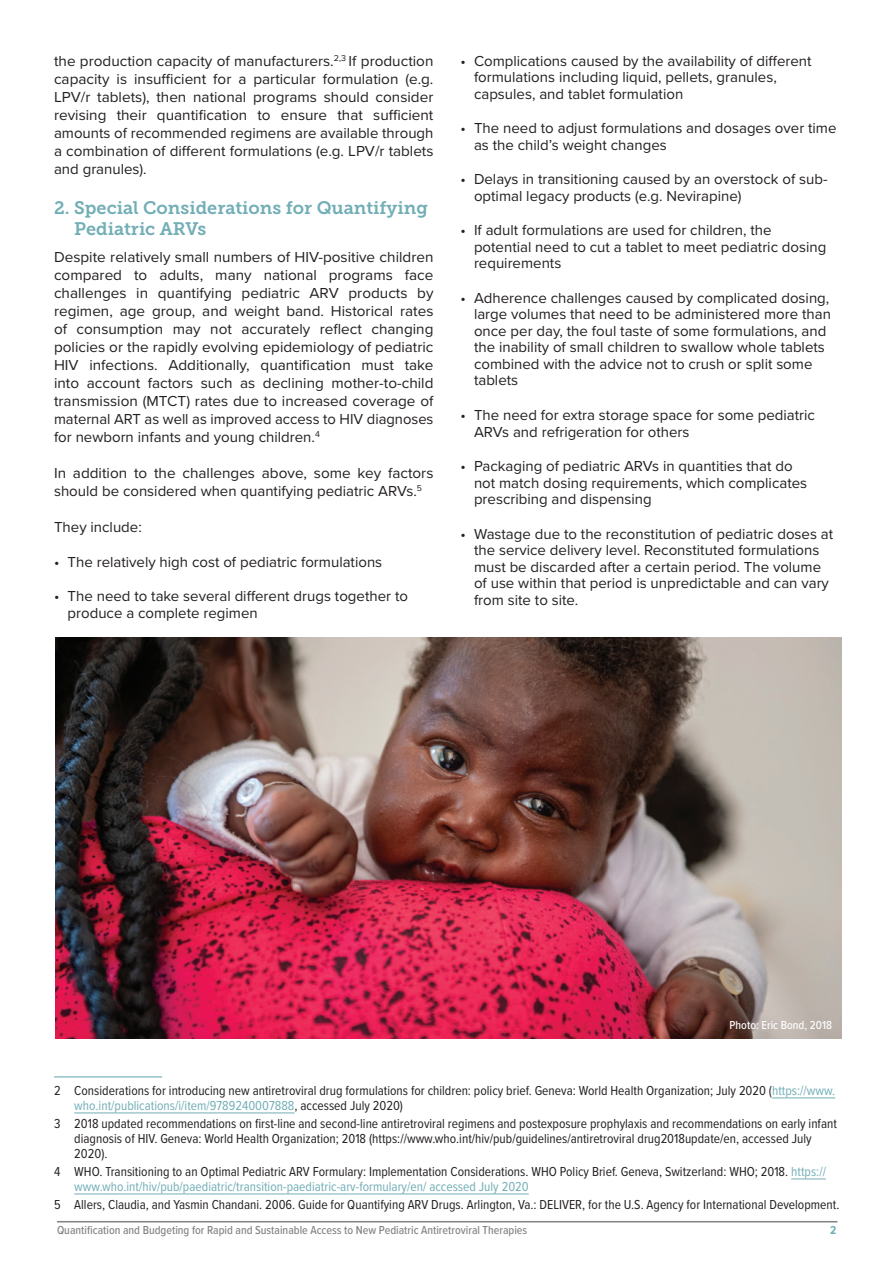
<style>
.page{position:relative;width:894px;height:1263px;background:#fff}
.page>*{position:absolute;margin:0;border:0;box-sizing:border-box;transform-origin:0 0}
.t1{font:18px/21.6px "Museo Slab 700";color:#72aeb6}
.t2{font:15px/16.5px "Proxima Nova";color:#231f20}
.t3{font:13.5px/15px "Proxima Nova Cond";color:#231f20}
.t4{font:500 12px "Proxima Nova Cond";color:#808285}
.t5{font:500 12px "Proxima Nova Cond";color:#fff}
.t6{font:700 12px "Proxima Nova Cond";color:#72aeb6}
.s1{color:#72aeb6}
</style>
<div class="page">
<hr style="left:57px;top:1221px;width:780px;height:1px;background:#808285">
<hr style="left:54px;top:1076px;width:108px;height:1px;background:#72aeb6">
<hr style="left:771px;top:1097px;width:64px;height:1px;background:#72aeb6">
<hr style="left:74px;top:1112px;width:220px;height:1px;background:#72aeb6">
<hr style="left:790px;top:1178px;width:35px;height:1px;background:#72aeb6">
<hr style="left:74px;top:1193px;width:454px;height:1px;background:#72aeb6">
<img style="left:55px;top:637px;width:785px;height:401px">
<p class="t2" style="left:54px;top:51px;width:381px;line-height:18px;text-align:justify">the production capacity of manufacturers.<sup>2,3</sup> If production capacity is insufficient for a particular formulation (e.g.<br>LPV/r tablets), then national programs should consider revising their quantification to ensure that sufficient amounts of recommended regimens are available through a combination of different formulations (e.g. LPV/r tablets and granules).</p>
<p class="t1" style="left:74px;top:197px;width:355px;text-indent:-20px">2. Special Considerations for Quantifying<br>Pediatric ARVs</p>
<p class="t2" style="left:54px;top:247px;width:381px;line-height:18px;text-align:justify">Despite relatively small numbers of HIV-positive children compared to adults, many national programs face challenges in quantifying pediatric ARV products by regimen, age group, and weight band. Historical rates of consumption may not accurately reflect changing policies or the rapidly evolving epidemiology of pediatric HIV infections. Additionally, quantification must take into account factors such as declining mother-to-child transmission (MTCT) rates due to increased coverage of maternal ART as well as improved access to HIV diagnoses for newborn infants and young children.<sup>4</sup></p>
<p class="t2" style="left:54px;top:463px;width:381px;line-height:18px">In addition to the challenges above, some key factors should be considered when quantifying pediatric ARVs.<sup>5</sup></p>
<p class="t2" style="left:54px;top:518px;width:89px">They include:</p>
<p class="t2" style="left:54px;top:553px;width:329px">• The relatively high cost of pediatric formulations</p>
<p class="t2" style="left:68px;top:587px;width:342px;text-indent:-14px">• The need to take several different drugs together to produce a complete regimen</p>
<p class="t2" style="left:474px;top:52px;width:339px;text-indent:-14px">• Complications caused by the availability of different formulations including liquid, pellets, granules, capsules, and tablet formulation</p>
<p class="t2" style="left:474px;top:119px;width:364px;text-indent:-14px">• The need to adjust formulations and dosages over time as the child’s weight changes</p>
<p class="t2" style="left:474px;top:170px;width:355px;text-indent:-14px">• Delays in transitioning caused by an overstock of sub&shy;optimal legacy products (e.g. Nevirapine)</p>
<p class="t2" style="left:474px;top:221px;width:354px;text-indent:-14px">• If adult formulations are used for children, the potential need to cut a tablet to meet pediatric dosing requirements</p>
<p class="t2" style="left:474px;top:289px;width:358px;text-indent:-14px">• Adherence challenges caused by complicated dosing, large volumes that need to be administered more than once per day, the foul taste of some formulations, and the inability of small children to swallow whole tablets combined with the advice not to crush or split some tablets</p>
<p class="t2" style="left:474px;top:406px;width:342px;text-indent:-14px">• The need for extra storage space for some pediatric<br>ARVs and refrigeration for others</p>
<p class="t2" style="left:474px;top:457px;width:334px;text-indent:-14px">• Packaging of pediatric ARVs in quantities that do not match dosing requirements, which complicates prescribing and dispensing</p>
<p class="t2" style="left:474px;top:524px;width:360px;text-indent:-14px">• Wastage due to the reconstitution of pediatric doses at the service delivery level. Reconstituted formulations must be discarded after a certain period. The volume of use within that period is unpredictable and can vary from site to site.</p>
<p class="t5" style="left:729px;top:1016px;width:104px">Photo: Eric Bond, 2018</p>
<p class="t3" style="left:74px;top:1082px;width:762px;text-indent:-20px">2 Considerations for introducing new antiretroviral drug formulations for children: policy brief. Geneva: World Health Organization; July 2020 (<span class="s1">https://www. who.int/publications/i/item/9789240007888</span>, accessed July 2020)</p>
<p class="t3" style="left:74px;top:1115px;width:763px;text-indent:-20px">3 2018 updated recommendations on first-line and second-line antiretroviral regimens and postexposure prophylaxis and recommendations on early infant diagnosis of HIV. Geneva: World Health Organization; 2018 (https://www.who.int/hiv/pub/guidelines/antiretroviral drug2018update/en, accessed July<br>2020).</p>
<p class="t3" style="left:74px;top:1163px;width:753px;text-indent:-20px">4 WHO. Transitioning to an Optimal Pediatric ARV Formulary: Implementation Considerations. WHO Policy Brief. Geneva, Switzerland: WHO; 2018. <span class="s1">https:// www.who.int/hiv/pub/paediatric/transition-paediatric-arv-formulary/en/ accessed July 2020</span></p>
<p class="t3" style="left:54px;top:1196px;width:786px">5 Allers, Claudia, and Yasmin Chandani. 2006. Guide for Quantifying ARV Drugs. Arlington, Va.: DELIVER, for the U.S. Agency for International Development.</p>
<p class="t4" style="left:57px;top:1221px;width:471px">Quantification and Budgeting for Rapid and Sustainable Access to New Pediatric Antiretroviral Therapies</p>
<p class="t6" style="left:829px;top:1221px;width:8px">2</p>
</div>
